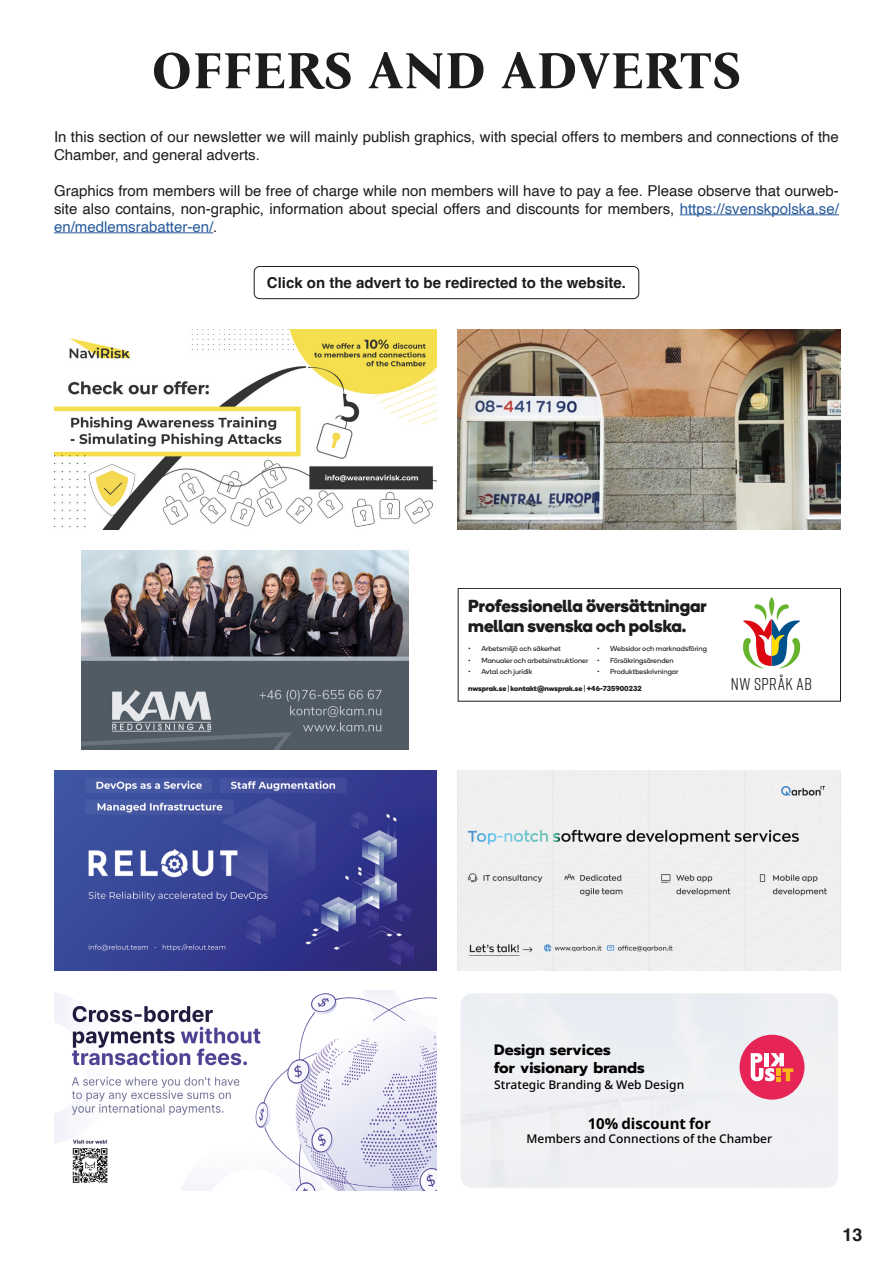
<style>
.page{position:relative;width:893px;height:1263px;background:#fff}
.page>*{position:absolute;margin:0;border:0;box-sizing:border-box;transform-origin:0 0}
.Title_35pt{font:700 52.5px "Bona Nova";color:#1d1d1b}
.t1{font:700 18px "Helvetica";color:#1d1d1b}
.t2{font:700 17.4px/20.9px "Boing";color:#1d1d1b}
.t3{font:17.1px "Rift";letter-spacing:.03em;color:#1d1d1b}
.t4{font:15px/18px "Helvetica";color:#1d1d1b}
.t5{font:700 15px "Helvetica";color:#1d1d1b}
.t6{font:700 15px/18px "Prompt";color:#020203}
.t7{font:700 15px "Noto Sans Adlam";color:#020203}
.t8{font:500 12px "Noto Sans Adlam";color:#020203}
.t9{font:7.2px "Boing";color:#1d1d1b}
.t10{font:700 7.2px "Boing";color:#1d1d1b}
.s1{color:#275b9c}
</style>
<div class="page">
<hr style="left:680px;top:214px;width:159px;height:1px;background:#275b9c">
<hr style="left:54px;top:232px;width:159px;height:1px;background:#275b9c">
<img style="left:54px;top:329px;width:383px;height:200px">
<img style="left:82px;top:550px;width:327px;height:200px">
<img style="left:458px;top:329px;width:383px;height:200px">
<svg style="left:743px;top:597px;width:58px;height:72px"></svg>
<div style="left:458px;top:588px;width:383px;height:113px;border:1px solid #1d1d1b"></div>
<div style="left:458px;top:770px;width:383px;height:200px;background:#f0f0f0"></div>
<img style="left:54px;top:770px;width:383px;height:200px">
<img style="left:54px;top:990px;width:383px;height:200px">
<div style="left:460px;top:993px;width:378px;height:195px;background:#f4f4f6;border-radius:11px"></div>
<div style="left:740px;top:1035px;width:64px;height:64px;background:#e62456;border-radius:50%"></div>
<svg style="left:751px;top:1053px;width:42px;height:28px"></svg>
<div style="left:254px;top:266px;width:385px;height:33px;border:1px solid #1d1d1b;border-radius:6px"></div>
<p class="Title_35pt" style="left:151px;top:29px;width:593px">OFFERS AND ADVERTS</p>
<p class="t4" style="left:54px;top:128px;width:786px">In this section of our newsletter we will mainly publish graphics, with special offers to members and connections of the<br>Chamber, and general adverts.</p>
<p class="t4" style="left:54px;top:182px;width:786px;text-align:justify">Graphics from members will be free of charge while non members will have to pay a fee. Please observe that ourweb&shy;site also contains, non-graphic, information about special offers and discounts for members, <span class="s1">https://svenskpolska.se/ en/medlemsrabatter-en/</span>.</p>
<p class="t5" style="left:267px;top:273px;width:361px">Click on the advert to be redirected to the website.</p>
<p class="t2" style="left:468px;top:595px;width:240px">Professionella översättningar mellan svenska och polska.</p>
<p class="t9" style="left:597px;top:644px;width:111px">• Websidor och marknadsföring</p>
<p class="t9" style="left:597px;top:655px;width:78px">• Försäkringsärenden</p>
<p class="t9" style="left:597px;top:667px;width:83px">• Produktbeskrivningar</p>
<p class="t10" style="left:468px;top:684px;width:175px">nwsprak.se | kontakt@nwsprak.se | +46-735900232</p>
<p class="t9" style="left:468px;top:644px;width:94px">• Arbetsmiljö och säkerhet</p>
<p class="t9" style="left:468px;top:655px;width:122px">• Manualer och arbetsinstruktioner</p>
<p class="t9" style="left:468px;top:667px;width:65px">• Avtal och juridik</p>
<p class="t3" style="left:731px;top:672px;width:82px">NW SPRÅK AB</p>
<p class="t6" style="left:494px;top:1041px;width:152px">Design services<br>for visionary brands</p>
<p class="t8" style="left:494px;top:1077px;width:192px">Strategic Branding &amp; Web Design</p>
<p class="t7" style="left:588px;top:1114px;width:125px">10% discount for</p>
<p class="t8" style="left:526px;top:1131px;width:247px">Members and Connections of the Chamber</p>
<p class="t1" style="left:842px;top:1224px;width:22px">13</p>
</div>
